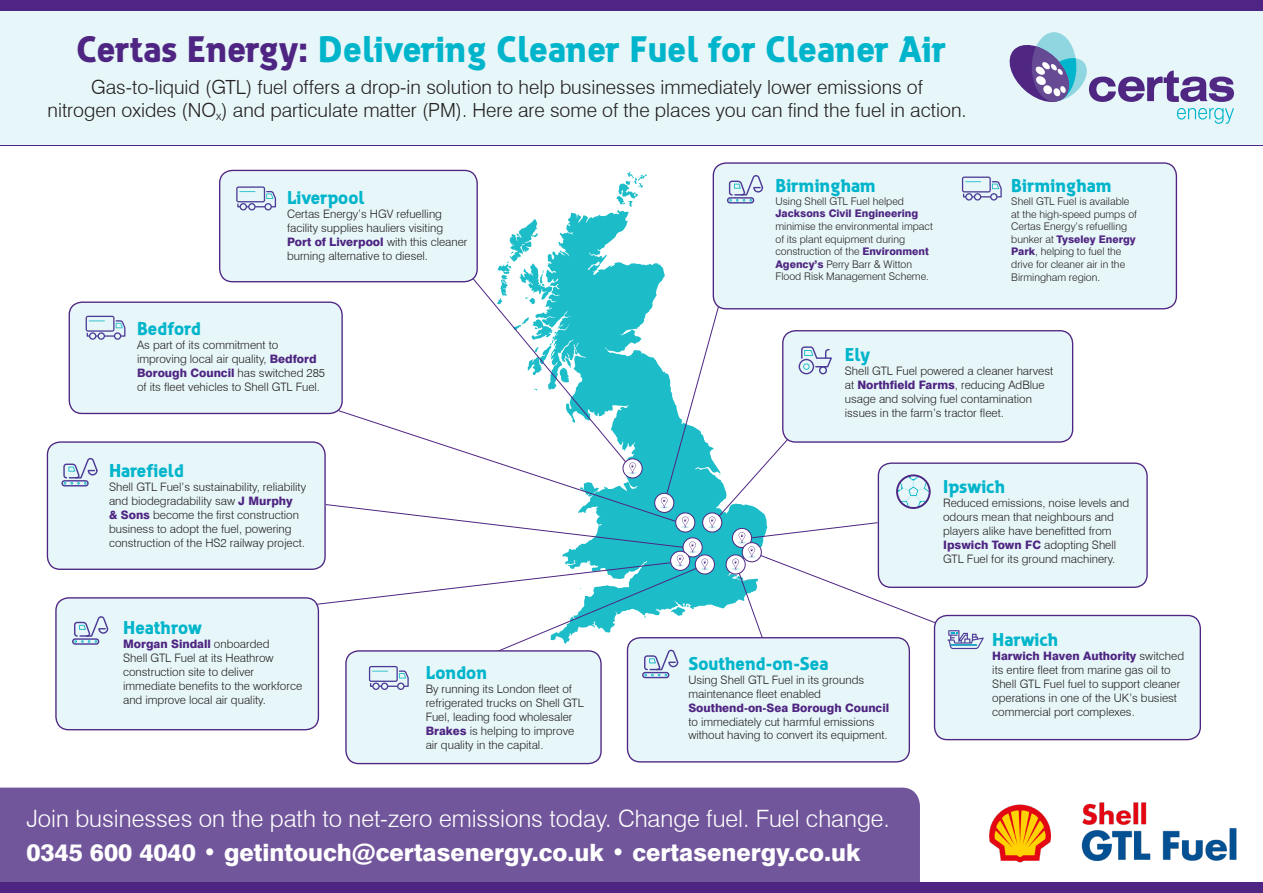
<style>
.page{position:relative;width:1263px;height:893px;background:#fff}
.page>*{position:absolute;margin:0;border:0;box-sizing:border-box;transform-origin:0 0}
.t1{font:700 36px "zwodrei";color:#00b5cb}
.t2{font:300 24px "Swiss 721 BT";color:#fff}
.t3{font:800 24px "Swiss 721 BT";color:#fff}
.t4{font:300 19.5px/23.4px "Swiss 721 BT";color:#231f20;text-align:center}
.t5{font:700 18.15px "zwodrei";color:#00b5cb}
.t6{font:300 11.7px/14px "Swiss 721 BT";color:#231f20}
.t7{font:300 10.5px/12.6px "Swiss 721 BT";color:#231f20}
.s1{color:#4e2582}
.s2{font-weight:800;color:#4e2582}
</style>
<div class="page">
<svg style="left:617px;top:172px;width:30px;height:35px"></svg>
<div style="left:0;top:141px;width:1263px;height:5px;background:#4e2582"></div>
<div style="left:0;top:788px;width:920px;height:94px;background:#72569c"></div>
<div style="left:0;top:0;width:1263px;height:145px;background:#e7f6f8"></div>
<div style="left:0;top:882px;width:1263px;height:11px;background:#4e2582"></div>
<div style="left:0;top:0;width:1263px;height:11px;background:#4e2582"></div>
<div style="left:1032px;top:32px;width:44px;height:70px;background:#8fd6e0;border-radius:50%"></div>
<svg style="left:1009px;top:41px;width:225px;height:83px"></svg>
<div style="left:713px;top:163px;width:463px;height:146px;background:#e7f6f8;border-radius:13px"></div>
<div style="left:713px;top:162px;width:464px;height:147px;border:1px solid #4e2582;border-radius:13px"></div>
<svg style="left:727px;top:175px;width:36px;height:29px"></svg>
<div style="left:56px;top:598px;width:262px;height:132px;background:#e7f6f8;border-radius:13px"></div>
<div style="left:55px;top:597px;width:264px;height:133px;border:1px solid #4e2582;border-radius:13px"></div>
<svg style="left:72px;top:616px;width:36px;height:29px"></svg>
<div style="left:47px;top:442px;width:278px;height:127px;background:#e7f6f8;border-radius:13px"></div>
<div style="left:47px;top:441px;width:279px;height:129px;border:1px solid #4e2582;border-radius:13px"></div>
<svg style="left:61px;top:458px;width:37px;height:28px"></svg>
<div style="left:346px;top:651px;width:255px;height:113px;background:#e7f6f8;border-radius:13px"></div>
<div style="left:345px;top:650px;width:257px;height:114px;border:1px solid #4e2582;border-radius:13px"></div>
<div style="left:69px;top:302px;width:273px;height:111px;background:#e7f6f8;border-radius:13px"></div>
<div style="left:69px;top:301px;width:274px;height:113px;border:1px solid #4e2582;border-radius:13px"></div>
<div style="left:934px;top:615px;width:266px;height:125px;background:#e7f6f8;border-radius:13px"></div>
<div style="left:934px;top:615px;width:267px;height:125px;border:1px solid #4e2582;border-radius:13px"></div>
<div style="left:783px;top:331px;width:290px;height:111px;background:#e7f6f8;border-radius:13px"></div>
<div style="left:878px;top:463px;width:269px;height:124px;background:#e7f6f8;border-radius:13px"></div>
<div style="left:878px;top:462px;width:270px;height:126px;border:1px solid #4e2582;border-radius:13px"></div>
<div style="left:627px;top:638px;width:282px;height:124px;background:#e7f6f8;border-radius:13px"></div>
<div style="left:627px;top:637px;width:283px;height:125px;border:1px solid #4e2582;border-radius:13px"></div>
<div style="left:220px;top:170px;width:257px;height:112px;background:#e7f6f8;border-radius:13px"></div>
<div style="left:219px;top:170px;width:259px;height:112px;border:1px solid #4e2582;border-radius:13px"></div>
<svg style="left:236px;top:186px;width:40px;height:24px"></svg>
<svg style="left:86px;top:316px;width:39px;height:24px"></svg>
<svg style="left:305px;top:219px;width:679px;height:471px"></svg>
<hr style="left:951px;top:644px;width:25px;height:2px;background:#00b5cb">
<img style="left:989px;top:802px;width:248px;height:61px">
<svg style="left:962px;top:177px;width:40px;height:24px"></svg>
<p class="t1" style="left:77px;top:27px;width:872px"><span class="s1">Certas Energy:</span> Delivering Cleaner Fuel for Cleaner Air</p>
<p class="t4" style="left:48px;top:75px;width:921px">Gas-to-liquid (GTL) fuel offers a drop-in solution to help businesses immediately lower emissions of<br>nitrogen oxides (NO<sub>x</sub>) and particulate matter (PM). Here are some of the places you can find the fuel in action.</p>
<p class="t5" style="left:287px;top:187px;width:79px">Liverpool</p>
<p class="t6" style="left:287px;top:207px;width:182px">Certas Energy’s HGV refuelling facility supplies hauliers visiting <span class="s2">Port of Liverpool</span> with this cleaner burning alternative to diesel.</p>
<p class="t5" style="left:775px;top:175px;width:102px">Birmingham</p>
<p class="t7" style="left:775px;top:195px;width:159px">Using Shell GTL Fuel helped<br><span class="s2">Jacksons Civil Engineering </span>minimise the environmental impact of its plant equipment during construction of the <span class="s2">Environment<br>Agency’s</span> Perry Barr &amp; Witton<br>Flood Risk Management Scheme.</p>
<p class="t5" style="left:1011px;top:175px;width:102px">Birmingham</p>
<p class="t7" style="left:1011px;top:195px;width:127px">Shell GTL Fuel is available at the high-speed pumps of<br>Certas Energy’s refuelling bunker at <span class="s2">Tyseley Energy<br>Park</span>, helping to fuel the drive for cleaner air in the<br>Birmingham region.</p>
<p class="t5" style="left:137px;top:318px;width:66px">Bedford</p>
<p class="t6" style="left:137px;top:338px;width:190px">As part of its commitment to improving local air quality, <span class="s2">Bedford Borough Council</span> has switched 285 of its fleet vehicles to Shell GTL Fuel.</p>
<p class="t5" style="left:109px;top:459px;width:76px">Harefield</p>
<p class="t6" style="left:109px;top:479px;width:199px">Shell GTL Fuel’s sustainability, reliability and biodegradability saw <span class="s2">J Murphy<br>&amp; Sons</span> become the first construction business to adopt the fuel, powering construction of the HS2 railway project.</p>
<p class="t5" style="left:123px;top:617px;width:80px">Heathrow</p>
<p class="t6" style="left:123px;top:637px;width:180px"><span class="s2">Morgan Sindall</span> onboarded<br>Shell GTL Fuel at its Heathrow construction site to deliver immediate benefits to the workforce and improve local air quality.</p>
<p class="t5" style="left:426px;top:661px;width:63px">London</p>
<p class="t6" style="left:426px;top:682px;width:160px">By running its London fleet of refrigerated trucks on Shell GTL<br>Fuel, leading food wholesaler<br><span class="s2">Brakes</span> is helping to improve air quality in the capital.</p>
<p class="t5" style="left:845px;top:344px;width:27px">Ely</p>
<p class="t6" style="left:845px;top:364px;width:210px">Shell GTL Fuel powered a cleaner harvest at <span class="s2">Northfield Farms</span>, reducing AdBlue usage and solving fuel contamination issues in the farm’s tractor fleet.</p>
<p class="t5" style="left:688px;top:652px;width:142px">Southend-on-Sea</p>
<p class="t6" style="left:688px;top:672px;width:202px">Using Shell GTL Fuel in its grounds maintenance fleet enabled <span class="s2">Southend-on-Sea Borough Council </span>to immediately cut harmful emissions without having to convert its equipment.</p>
<p class="t5" style="left:943px;top:476px;width:63px">Ipswich</p>
<p class="t6" style="left:943px;top:496px;width:188px">Reduced emissions, noise levels and odours mean that neighbours and players alike have benefitted from <span class="s2">Ipswich Town FC</span> adopting Shell GTL Fuel for its ground machinery.</p>
<p class="t5" style="left:992px;top:629px;width:68px">Harwich</p>
<p class="t6" style="left:992px;top:649px;width:193px"><span class="s2">Harwich Haven Authority</span> switched its entire fleet from marine gas oil to Shell GTL Fuel fuel to support cleaner operations in one of the UK’s busiest commercial port complexes.</p>
<p class="t2" style="left:26px;top:804px;width:865px">Join businesses on the path to net-zero emissions today. Change fuel. Fuel change.</p>
<p class="t3" style="left:26px;top:838px;width:836px">0345 600 4040 • getintouch@certasenergy.co.uk • certasenergy.co.uk</p>
</div>
